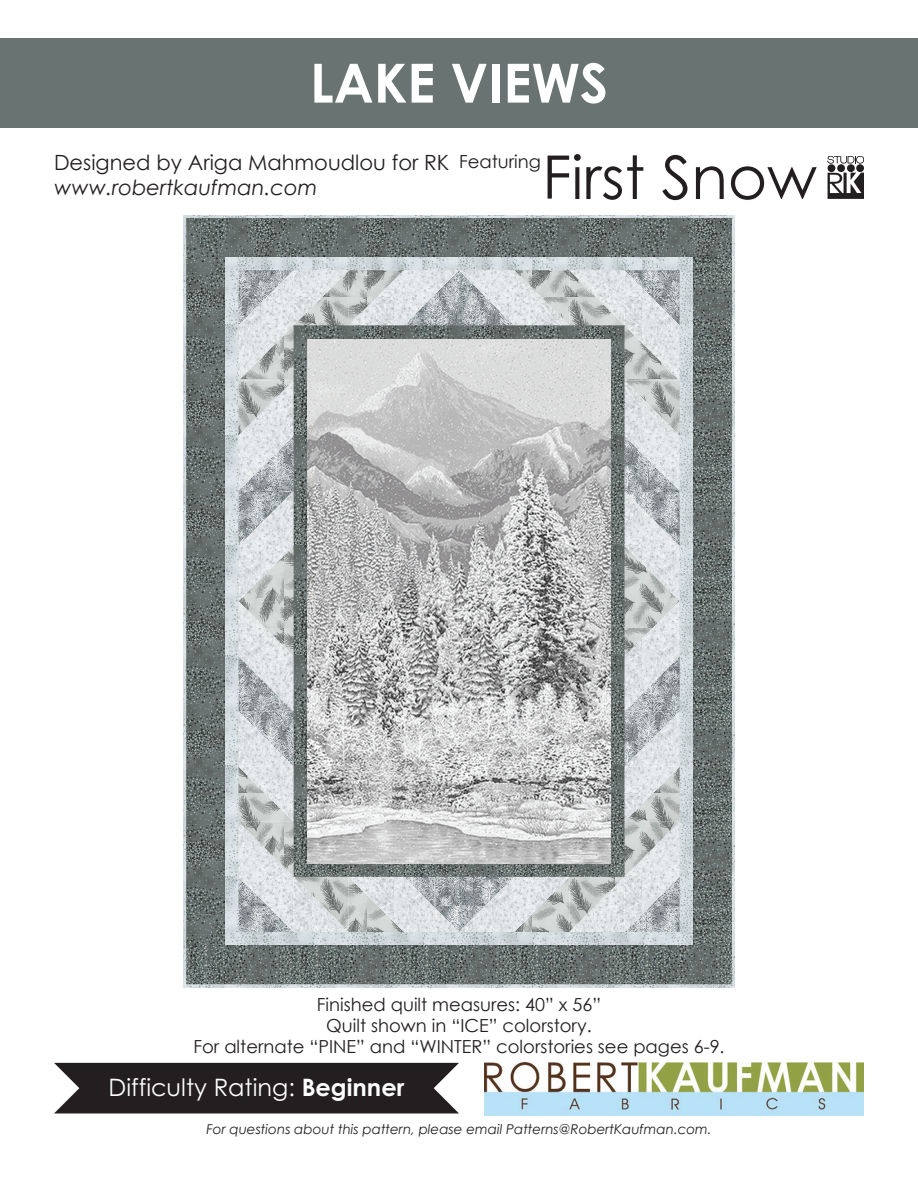
<style>
.page{position:relative;width:918px;height:1188px;background:#fff}
.page>*{position:absolute;margin:0;border:0;box-sizing:border-box;transform-origin:0 0}
.t1{font:700 67.5px "Century Gothic";color:#fff}
.t2{font:700 54px "Century Gothic";color:#fff}
.t3{font:24px "Century Gothic";color:#fff}
.t4{font:21px "Century Gothic";color:#231f20}
.t5{font:italic 21px "Century Gothic";color:#231f20}
.t6{font:18px "Century Gothic";color:#231f20}
.t7{font:italic 13.5px "Century Gothic";color:#231f20}
.s1{font-weight:700}
</style>
<div class="page">
<div style="left:54px;top:1063px;width:405px;height:50px;background:#231f20"></div>
<div style="left:0;top:38px;width:918px;height:90px;background:#697371"></div>
<img style="left:484px;top:1063px;width:379px;height:52px">
<svg style="left:662px;top:155px;width:26px;height:45px"></svg>
<svg style="left:696px;top:166px;width:28px;height:33px"></svg>
<svg style="left:731px;top:166px;width:86px;height:34px"></svg>
<svg style="left:828px;top:173px;width:36px;height:26px"></svg>
<div style="left:828px;top:164px;width:7px;height:8px;background:#231f20;border-radius:50%"></div>
<div style="left:837px;top:164px;width:8px;height:8px;background:#231f20;border-radius:50%"></div>
<div style="left:847px;top:164px;width:8px;height:8px;background:#231f20;border-radius:50%"></div>
<div style="left:856px;top:164px;width:8px;height:8px;background:#231f20;border-radius:50%"></div>
<svg style="left:828px;top:156px;width:36px;height:7px"></svg>
<svg style="left:548px;top:154px;width:95px;height:46px"></svg>
<svg style="left:183px;top:215px;width:552px;height:772px;background:#9da4a4"></svg>
<img style="left:307px;top:339px;width:304px;height:524px">
<p class="t1" style="left:290px;top:27px;width:334px">Just Kisses</p>
<p class="t2" style="left:310px;top:42px;width:300px">LAKE VIEWS</p>
<p class="t4" style="left:54px;top:148px;width:397px">Designed by Ariga Mahmoudlou for RK</p>
<p class="t5" style="left:54px;top:173px;width:265px">www.robertkaufman.com</p>
<p class="t6" style="left:459px;top:148px;width:83px">Featuring</p>
<p class="t6" style="left:317px;top:992px;width:286px">Finished quilt measures: 40” x 56”</p>
<p class="t6" style="left:326px;top:1013px;width:267px">Quilt shown in “ICE” colorstory.</p>
<p class="t6" style="left:193px;top:1034px;width:533px">For alternate “PINE” and “WINTER” colorstories see pages 6-9.</p>
<p class="t3" style="left:109px;top:1070px;width:297px">Difficulty Rating: <span class="s1">Beginner</span></p>
<p class="t7" style="left:206px;top:1120px;width:507px">For questions about this pattern, please email Patterns@RobertKaufman.com.</p>
</div>
